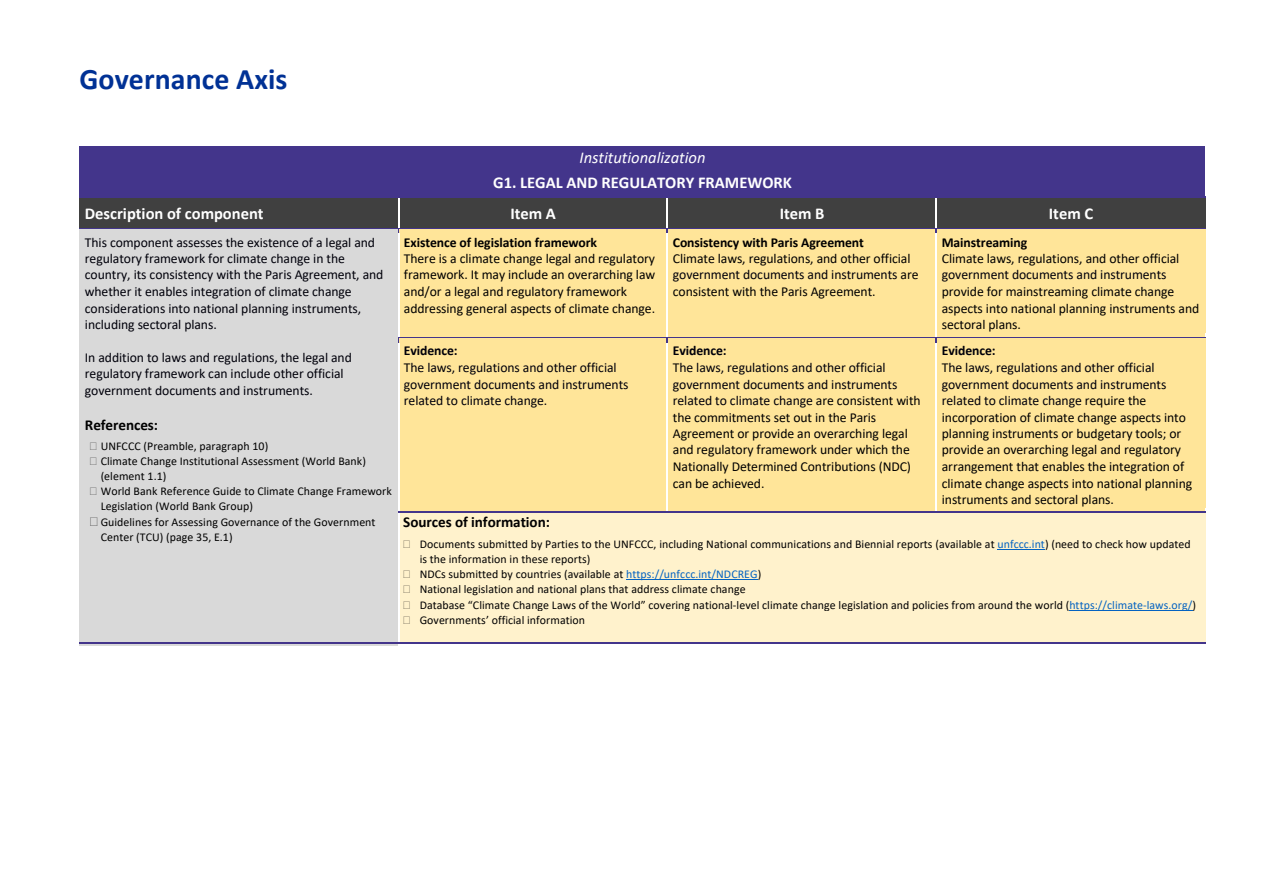
<style>
.page{position:relative;width:1263px;height:893px;background:#fff}
.page>*{position:absolute;margin:0;border:0;box-sizing:border-box;transform-origin:0 0}
.t1{font:700 29.85px "Calibri";color:#003195}
.t2{font:700 16.5px/24.9px "Calibri";color:#fff;text-align:center}
.t3{font:700 15.15px "Calibri";letter-spacing:-.005em;color:#000}
.t4{font:13.65px/16.5px "Calibri";letter-spacing:-.005em;color:#000}
.t5{font:13.65px/16.5px "Calibri";letter-spacing:-.005em;color:#00000a}
.t6{font:11.85px/15.1px "Calibri";letter-spacing:.005em;color:#000}
.s1{font-weight:400;font-style:italic}
.s2{font-weight:700}
.s3{color:#00000a}
.s4{color:#000}
.s5{font-weight:700;color:#00000a}
.s6{color:#0563c1}
</style>
<div class="page">
<div style="left:85px;top:147px;width:1115px;height:25px;background:#43358b"></div>
<div style="left:85px;top:172px;width:1115px;height:25px;background:#43358b"></div>
<hr style="left:80px;top:146px;width:1125px;height:1px;background:#43358b">
<div style="left:80px;top:198px;width:318px;height:30px;background:#404040"></div>
<div style="left:399px;top:198px;width:268px;height:30px;background:#404040"></div>
<div style="left:668px;top:198px;width:268px;height:30px;background:#404040"></div>
<div style="left:937px;top:198px;width:268px;height:30px;background:#404040"></div>
<hr style="left:80px;top:197px;width:318px;height:1px;background:#43358b">
<hr style="left:399px;top:197px;width:268px;height:1px;background:#43358b">
<hr style="left:668px;top:197px;width:268px;height:1px;background:#43358b">
<hr style="left:937px;top:197px;width:268px;height:1px;background:#43358b">
<div style="left:80px;top:229px;width:318px;height:417px;background:#d9d9d9"></div>
<div style="left:399px;top:234px;width:268px;height:99px;background:#ffe599"></div>
<div style="left:668px;top:234px;width:268px;height:99px;background:#ffe599"></div>
<div style="left:937px;top:234px;width:268px;height:99px;background:#ffe599"></div>
<hr style="left:80px;top:228px;width:318px;height:1px;background:#43358b">
<hr style="left:399px;top:228px;width:268px;height:1px;background:#43358b">
<div style="left:399px;top:229px;width:268px;height:5px;background:#ffe599"></div>
<hr style="left:668px;top:228px;width:268px;height:1px;background:#43358b">
<div style="left:668px;top:229px;width:268px;height:5px;background:#ffe599"></div>
<hr style="left:937px;top:228px;width:268px;height:1px;background:#43358b">
<div style="left:937px;top:229px;width:268px;height:5px;background:#ffe599"></div>
<hr style="left:398px;top:333px;width:269px;height:4px;background:#ffe599">
<hr style="left:398px;top:234px;width:1px;height:103px;background:#fff">
<hr style="left:667px;top:333px;width:269px;height:4px;background:#ffe599">
<hr style="left:667px;top:234px;width:1px;height:103px;background:#fff">
<hr style="left:936px;top:333px;width:269px;height:4px;background:#ffe599">
<hr style="left:936px;top:234px;width:1px;height:103px;background:#fff">
<div style="left:399px;top:343px;width:268px;height:164px;background:#ffe599"></div>
<div style="left:668px;top:343px;width:268px;height:164px;background:#ffe599"></div>
<div style="left:937px;top:343px;width:268px;height:164px;background:#ffe599"></div>
<hr style="left:399px;top:337px;width:268px;height:1px;background:#43358b">
<div style="left:399px;top:338px;width:268px;height:5px;background:#ffe599"></div>
<hr style="left:668px;top:337px;width:268px;height:1px;background:#43358b">
<div style="left:668px;top:338px;width:268px;height:5px;background:#ffe599"></div>
<hr style="left:937px;top:337px;width:268px;height:1px;background:#43358b">
<div style="left:937px;top:338px;width:268px;height:5px;background:#ffe599"></div>
<div style="left:398px;top:507px;width:269px;height:5px;background:#ffe599"></div>
<hr style="left:398px;top:343px;width:1px;height:169px;background:#fff">
<div style="left:667px;top:507px;width:269px;height:5px;background:#ffe599"></div>
<hr style="left:667px;top:343px;width:1px;height:169px;background:#fff">
<div style="left:936px;top:507px;width:269px;height:5px;background:#ffe599"></div>
<hr style="left:936px;top:343px;width:1px;height:169px;background:#fff">
<div style="left:404px;top:513px;width:796px;height:23px;background:#fff2cc"></div>
<div style="left:404px;top:536px;width:796px;height:15px;background:#fff2cc"></div>
<hr style="left:997px;top:549px;width:48px;height:1px;background:#0563c1">
<div style="left:404px;top:551px;width:796px;height:15px;background:#fff2cc"></div>
<div style="left:404px;top:566px;width:796px;height:15px;background:#fff2cc"></div>
<hr style="left:626px;top:579px;width:132px;height:1px;background:#0563c1">
<div style="left:404px;top:581px;width:796px;height:16px;background:#fff2cc"></div>
<div style="left:404px;top:597px;width:796px;height:15px;background:#fff2cc"></div>
<hr style="left:1069px;top:610px;width:123px;height:1px;background:#0563c1">
<div style="left:404px;top:612px;width:796px;height:15px;background:#fff2cc"></div>
<div style="left:404px;top:627px;width:796px;height:15px;background:#fff2cc"></div>
<hr style="left:399px;top:512px;width:268px;height:1px;background:#43358b">
<hr style="left:668px;top:512px;width:268px;height:1px;background:#43358b">
<hr style="left:937px;top:512px;width:268px;height:1px;background:#43358b">
<hr style="left:80px;top:642px;width:318px;height:1px;background:#43358b">
<hr style="left:399px;top:642px;width:806px;height:1px;background:#43358b">
<p class="t1" style="left:80px;top:58px;width:209px">Governance Axis</p>
<p class="t2" style="left:493px;top:145px;width:300px"><span class="s1">Institutionalization<br></span>G1. LEGAL AND REGULATORY FRAMEWORK</p>
<p class="t2" style="left:85px;top:201px;width:180px">Description of component</p>
<p class="t2" style="left:510px;top:201px;width:47px">Item A</p>
<p class="t2" style="left:780px;top:201px;width:46px">Item B</p>
<p class="t2" style="left:1049px;top:201px;width:46px">Item C</p>
<p class="t5" style="left:85px;top:234px;width:300px">This component assesses the existence of a legal and regulatory framework for climate change in the country, its consistency with the Paris Agreement, and whether it enables integration of climate change considerations into national planning instruments, including sectoral plans.</p>
<p class="t5" style="left:85px;top:349px;width:268px">In addition to laws and regulations, the legal and regulatory framework can include other official government documents and instruments.</p>
<p class="t3" style="left:85px;top:414px;width:75px">References:</p>
<p class="t6" style="left:101px;top:438px;width:293px">UNFCCC (Preamble, paragraph 10)<br>Climate Change Institutional Assessment (World Bank) (element 1.1)<br>World Bank Reference Guide to Climate Change Framework Legislation (World Bank Group)</p>
<p class="t6" style="left:101px;top:515px;width:276px;line-height:14.7px">Guidelines for Assessing Governance of the Government<br>Center (TCU) (page 35, E.1)</p>
<p class="t4" style="left:404px;top:234px;width:253px"><span class="s2">Existence of legislation framework<br></span>There is a climate change legal and regulatory framework. It may include an overarching law and/or a legal and regulatory framework addressing general aspects of climate change.</p>
<p class="t4" style="left:673px;top:234px;width:247px"><span class="s2">Consistency with Paris Agreement<br></span>Climate laws, regulations, and other official <span class="s3">government documents and instruments</span> are consistent with the Paris Agreement.</p>
<p class="t4" style="left:942px;top:234px;width:259px"><span class="s2">Mainstreaming<br></span>Climate laws, regulations, and other official <span class="s3">government documents and instruments </span>provide for mainstreaming climate change aspects into national planning instruments and sectoral plans.</p>
<p class="t5" style="left:404px;top:342px;width:226px"><span class="s2">Evidence:<br></span><span class="s4">T</span>he laws, regulations and other official government documents and instruments related to climate change.</p>
<p class="t4" style="left:673px;top:342px;width:249px"><span class="s5">Evidence:<br></span>T<span class="s3">he laws, regulations and other official government documents and instruments related to climate change</span> are consistent with the commitments set out in the Paris Agreement or provide an overarching legal and regulatory framework under which the Nationally Determined Contributions (NDC) can be achieved.</p>
<p class="t4" style="left:942px;top:342px;width:252px"><span class="s5">Evidence:<br></span>T<span class="s3">he laws, regulations and other official government documents and instruments related to climate change</span> require the incorporation of climate change aspects into planning instruments or budgetary tools; or provide an overarching legal and regulatory arrangement that enables the integration of climate change aspects into national planning instruments and sectoral plans.</p>
<p class="t3" style="left:403px;top:512px;width:148px">Sources of information:</p>
<p class="t6" style="left:420px;top:536px;width:778px">Documents submitted by Parties to the UNFCCC, including National communications and Biennial reports (available at <span class="s6">unfccc.int</span>) (need to check how updated is the information in these reports)<br>NDCs submitted by countries (available at <span class="s6">https://unfccc.int/NDCREG</span>)<br>National legislation and national plans that address climate change<br>Database “Climate Change Laws of the World” covering national-level climate change legislation and policies from around the world (<span class="s6">https://climate-laws.org/</span>)<br>Governments’ official information</p>
</div>
